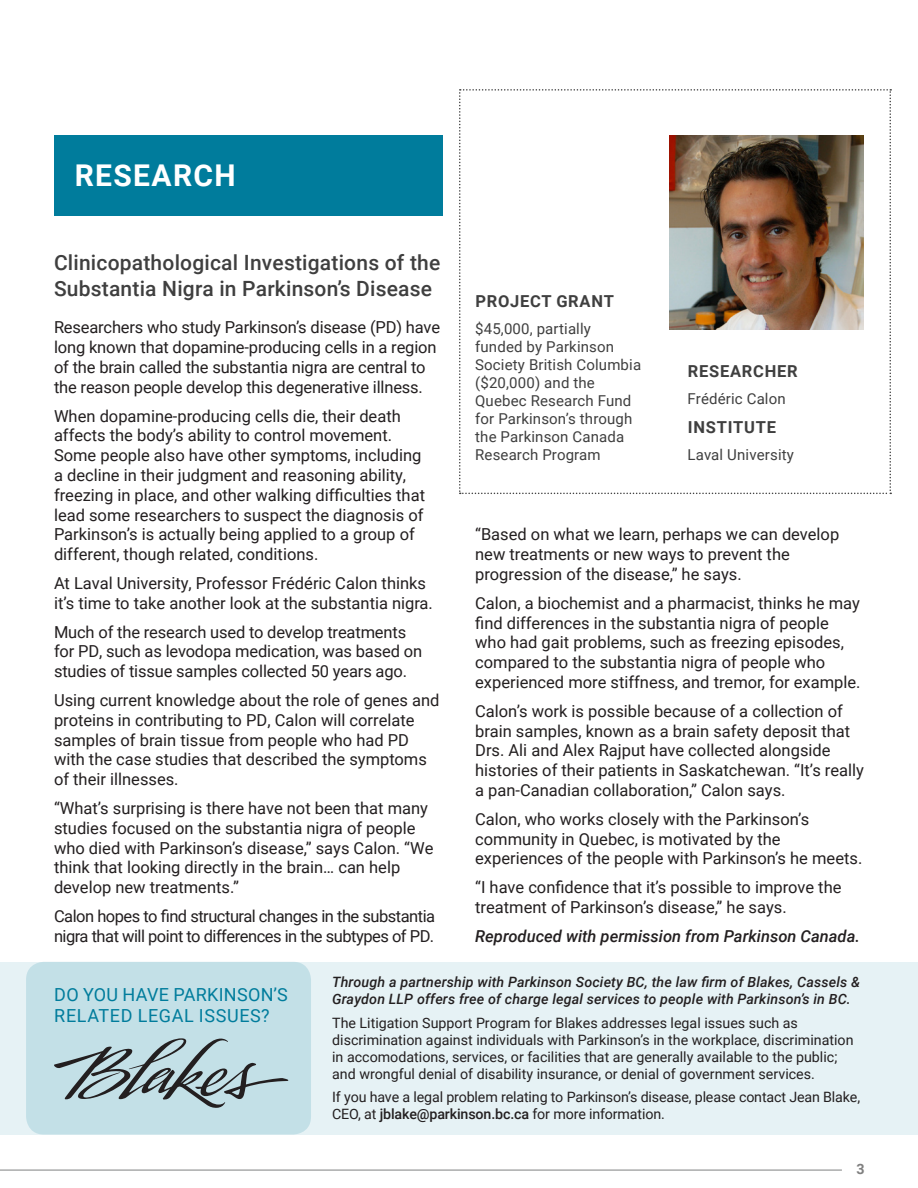
<style>
.page{position:relative;width:918px;height:1188px;background:#fff}
.page>*{position:absolute;margin:0;border:0;box-sizing:border-box;transform-origin:0 0}
.t1{font:700 30px "Roboto";letter-spacing:.045em;color:#fff}
.t2{font:500 21px/25.2px "Roboto";letter-spacing:.01em;color:#3f3f3f}
.t3{font:18px/21.6px "Roboto";letter-spacing:.025em;color:#007c9c}
.Body_Text{font:16.5px/19.8px "Roboto";color:#231f20}
.Body_Text-2{font:16.5px/19.8px "Roboto";letter-spacing:-.03em;color:#231f20}
.Body_Text-3{font:italic 500 16.5px "Roboto";color:#231f20}
.t4{font:700 16.5px "Roboto";letter-spacing:.045em;color:#3f3f3f}
.t5{font:15px/18px "Roboto";letter-spacing:.01em;color:#3f3f3f}
.Body_Text-4{font:14.25px/17.1px "Roboto";color:#231f20}
.Body_Text-5{font:italic 500 14.25px/17.1px "Roboto";letter-spacing:.01em;color:#231f20}
.t6{font:700 14.25px "Roboto";color:#808080}
.s1{font-weight:500}
</style>
<div class="page">
<hr style="left:0;top:1170px;width:842px;height:1px;background:#7f8080">
<div style="left:54px;top:135px;width:389px;height:81px;background:#007c9c"></div>
<svg style="left:459px;top:89px;width:432px;height:405px"></svg>
<img style="left:670px;top:135px;width:194px;height:194px">
<div style="left:0;top:962px;width:918px;height:173px;background:#e6f2f5"></div>
<div style="left:26px;top:962px;width:285px;height:173px;background:#c3e0e7;border-radius:18px"></div>
<svg style="left:54px;top:1038px;width:234px;height:70px"></svg>
<p class="t1" style="left:75px;top:154px;width:162px">RESEARCH</p>
<p class="t2" style="left:54px;top:250px;width:388px">Clinicopathological Investigations of the<br>Substantia Nigra in Parkinson’s Disease</p>
<p class="Body_Text" style="left:54px;top:317px;width:388px">Researchers who study Parkinson’s disease (PD) have long known that dopamine-producing cells in a region of the brain called the substantia nigra are central to the reason people develop this degenerative illness.</p>
<p class="Body_Text" style="left:54px;top:405px;width:373px">When dopamine-producing cells die, their death affects the body’s ability to control movement.<br>Some people also have other symptoms, including a decline in their judgment and reasoning ability, freezing in place, and other walking difficulties that lead some researchers to suspect the diagnosis of Parkinson’s is actually being applied to a group of different, though related, conditions.</p>
<p class="Body_Text" style="left:54px;top:573px;width:380px">At Laval University, Professor Frédéric Calon thinks it’s time to take another look at the substantia nigra.</p>
<p class="Body_Text" style="left:54px;top:621px;width:370px">Much of the research used to develop treatments for PD, such as levodopa medication, was based on studies of tissue samples collected 50 years ago.</p>
<p class="Body_Text" style="left:54px;top:690px;width:387px">Using current knowledge about the role of genes and proteins in contributing to PD, Calon will correlate samples of brain tissue from people who had PD with the case studies that described the symptoms of their illnesses.</p>
<p class="Body_Text" style="left:54px;top:798px;width:381px">“What’s surprising is there have not been that many studies focused on the substantia nigra of people who died with Parkinson’s disease,” says Calon. “We think that looking directly in the brain… can help develop new treatments.”</p>
<p class="Body_Text-2" style="left:54px;top:906px;width:383px">Calon hopes to find structural changes in the substantia nigra that will point to differences in the subtypes of PD.</p>
<p class="t4" style="left:475px;top:289px;width:140px">PROJECT GRANT</p>
<p class="t5" style="left:475px;top:319px;width:167px">$45,000, partially funded by Parkinson<br>Society British Columbia ($20,000) and the<br>Quebec Research Fund for Parkinson’s through the Parkinson Canada<br>Research Program</p>
<p class="t4" style="left:688px;top:359px;width:111px">RESEARCHER</p>
<p class="t5" style="left:688px;top:389px;width:100px">Frédéric Calon</p>
<p class="t4" style="left:688px;top:415px;width:90px">INSTITUTE</p>
<p class="t5" style="left:688px;top:445px;width:108px">Laval University</p>
<p class="Body_Text" style="left:475px;top:524px;width:366px">“Based on what we learn, perhaps we can develop new treatments or new ways to prevent the progression of the disease,” he says.</p>
<p class="Body_Text" style="left:475px;top:592px;width:387px">Calon, a biochemist and a pharmacist, thinks he may find differences in the substantia nigra of people who had gait problems, such as freezing episodes, compared to the substantia nigra of people who experienced more stiffness, and tremor, for example.</p>
<p class="Body_Text" style="left:475px;top:700px;width:390px">Calon’s work is possible because of a collection of brain samples, known as a brain safety deposit that Drs. Ali and Alex Rajput have collected alongside histories of their patients in Saskatchewan. “It’s really a pan-Canadian collaboration,” Calon says.</p>
<p class="Body_Text" style="left:475px;top:808px;width:389px">Calon, who works closely with the Parkinson’s community in Quebec, is motivated by the experiences of the people with Parkinson’s he meets.</p>
<p class="Body_Text" style="left:475px;top:877px;width:368px">“I have confidence that it’s possible to improve the treatment of Parkinson’s disease,” he says.</p>
<p class="Body_Text-3" style="left:475px;top:924px;width:386px">Reproduced with permission from Parkinson Canada.</p>
<p class="Body_Text-5" style="left:332px;top:973px;width:529px">Through a partnership with Parkinson Society BC, the law firm of Blakes, Cassels &amp;<br>Graydon LLP offers free of charge legal services to people with Parkinson’s in BC.</p>
<p class="Body_Text-4" style="left:332px;top:1013px;width:523px">The Litigation Support Program for Blakes addresses legal issues such as discrimination against individuals with Parkinson’s in the workplace, discrimination in accomodations, services, or facilities that are generally available to the public; and wrongful denial of disability insurance, or denial of government services.</p>
<p class="Body_Text-4" style="left:332px;top:1088px;width:530px">If you have a legal problem relating to Parkinson’s disease, please contact Jean Blake,<br>CEO, at <span class="s1">jblake@parkinson.bc.ca</span> for more information.</p>
<p class="t3" style="left:54px;top:983px;width:235px">DO YOU HAVE PARKINSON’S<br>RELATED LEGAL ISSUES?</p>
<p class="t6" style="left:856px;top:1159px;width:10px">3</p>
</div>
